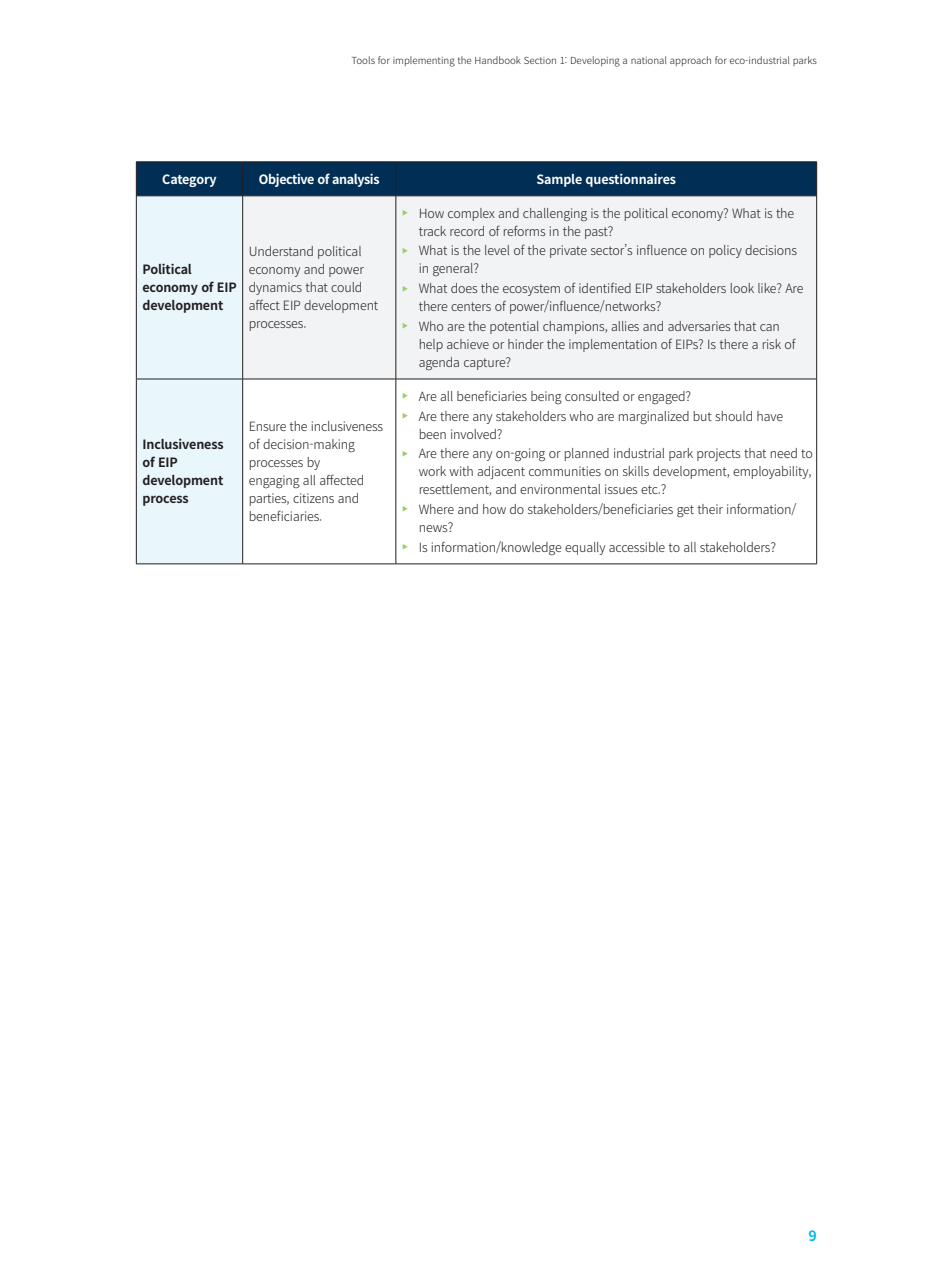
<style>
.page{position:relative;width:936px;height:1276px;background:#fff}
.page>*{position:absolute;margin:0;border:0;box-sizing:border-box;transform-origin:0 0}
.t1{font:700 14.25px "Noto Sans CJ Kkr";color:#01bcee}
.t2{font:300 12.75px/18px "Noto Sans CJ Kkr";letter-spacing:-.01em;color:#231f20}
.t3{font:700 12.75px/18px "Noto Sans CJ Kkr";letter-spacing:-.01em;color:#231f20}
.t4{font:700 12.75px "Noto Sans CJ Kkr";letter-spacing:-.02em;color:#fff}
.t5{font:300 9.75px "Noto Sans CJ Kkr";color:#231f20}
</style>
<div class="page">
<svg style="left:137px;top:163px;width:679px;height:400px;background:#93acbd"></svg>
<div style="left:243px;top:197px;width:573px;height:182px;background:#f2f3f4"></div>
<svg style="left:243px;top:380px;width:573px;height:183px"></svg>
<hr style="left:136px;top:162px;width:107px;height:1px;background:#231f20">
<hr style="left:136px;top:162px;width:1px;height:34px;background:#231f20">
<hr style="left:243px;top:162px;width:153px;height:1px;background:#231f20">
<hr style="left:242px;top:162px;width:1px;height:34px;background:#231f20">
<hr style="left:396px;top:162px;width:420px;height:1px;background:#231f20">
<hr style="left:395px;top:162px;width:1px;height:34px;background:#231f20">
<hr style="left:816px;top:162px;width:1px;height:34px;background:#231f20">
<hr style="left:136px;top:196px;width:107px;height:1px;background:#231f20">
<hr style="left:243px;top:196px;width:153px;height:1px;background:#231f20">
<hr style="left:396px;top:196px;width:420px;height:1px;background:#231f20">
<hr style="left:136px;top:196px;width:1px;height:183px;background:#231f20">
<hr style="left:242px;top:196px;width:1px;height:183px;background:#231f20">
<hr style="left:395px;top:196px;width:1px;height:183px;background:#231f20">
<hr style="left:816px;top:196px;width:1px;height:183px;background:#231f20">
<hr style="left:136px;top:379px;width:107px;height:1px;background:#231f20">
<hr style="left:136px;top:379px;width:1px;height:185px;background:#231f20">
<hr style="left:243px;top:379px;width:153px;height:1px;background:#231f20">
<hr style="left:242px;top:379px;width:1px;height:185px;background:#231f20">
<hr style="left:396px;top:379px;width:420px;height:1px;background:#231f20">
<hr style="left:395px;top:379px;width:1px;height:185px;background:#231f20">
<hr style="left:816px;top:379px;width:1px;height:185px;background:#231f20">
<hr style="left:136px;top:563px;width:107px;height:1px;background:#231f20">
<hr style="left:243px;top:563px;width:153px;height:1px;background:#231f20">
<hr style="left:396px;top:563px;width:420px;height:1px;background:#231f20">
<p class="t5" style="left:351px;top:55px;width:467px">Tools for implementing the Handbook Section 1: Developing a national approach for eco-industrial parks</p>
<p class="t4" style="left:162px;top:172px;width:56px">Category</p>
<p class="t4" style="left:259px;top:172px;width:122px">Objective of analysis</p>
<p class="t4" style="left:536px;top:172px;width:141px">Sample questionnaires</p>
<p class="t3" style="left:142px;top:261px;width:96px">Political economy of EIP development</p>
<p class="t2" style="left:249px;top:243px;width:131px">Understand political economy and power dynamics that could affect EIP development processes.</p>
<p class="t3" style="left:142px;top:436px;width:83px">Inclusiveness of EIP development process</p>
<p class="t2" style="left:249px;top:418px;width:136px">Ensure the inclusiveness of decision-making processes by<br>engaging all affected parties, citizens and beneficiaries.</p>
<p class="t2" style="left:418px;top:204px;width:377px;text-indent:-17px"><sup>▶</sup> How complex and challenging is the political economy? What is the track record of reforms in the past?</p>
<p class="t2" style="left:418px;top:242px;width:380px;text-indent:-17px"><sup>▶</sup> What is the level of the private sector’s influence on policy decisions in general?</p>
<p class="t2" style="left:418px;top:280px;width:386px;text-indent:-17px"><sup>▶</sup> What does the ecosystem of identified EIP stakeholders look like? Are there centers of power/influence/networks?</p>
<p class="t2" style="left:418px;top:317px;width:378px;text-indent:-17px"><sup>▶</sup> Who are the potential champions, allies and adversaries that can help achieve or hinder the implementation of EIPs? Is there a risk of agenda capture?</p>
<p class="t2" style="left:402px;top:387px;width:383px;line-height:19.6px"><sup>▶</sup> Are all beneficiaries being consulted or engaged?<br><sup>▶</sup> Are there any stakeholders who are marginalized but should have</p>
<p class="t2" style="left:402px;top:424px;width:412px;line-height:19.6px;text-indent:17px">been involved?<br><sup>▶</sup> Are there any on-going or planned industrial park projects that need to</p>
<p class="t2" style="left:418px;top:463px;width:394px">work with adjacent communities on skills development, employability, resettlement, and environmental issues etc.?</p>
<p class="t2" style="left:418px;top:500px;width:379px;text-indent:-17px"><sup>▶</sup> Where and how do stakeholders/beneficiaries get their information/ news?</p>
<p class="t2" style="left:402px;top:538px;width:375px"><sup>▶</sup> Is information/knowledge equally accessible to all stakeholders?</p>
<p class="t1" style="left:808px;top:1227px;width:10px">9</p>
</div>
